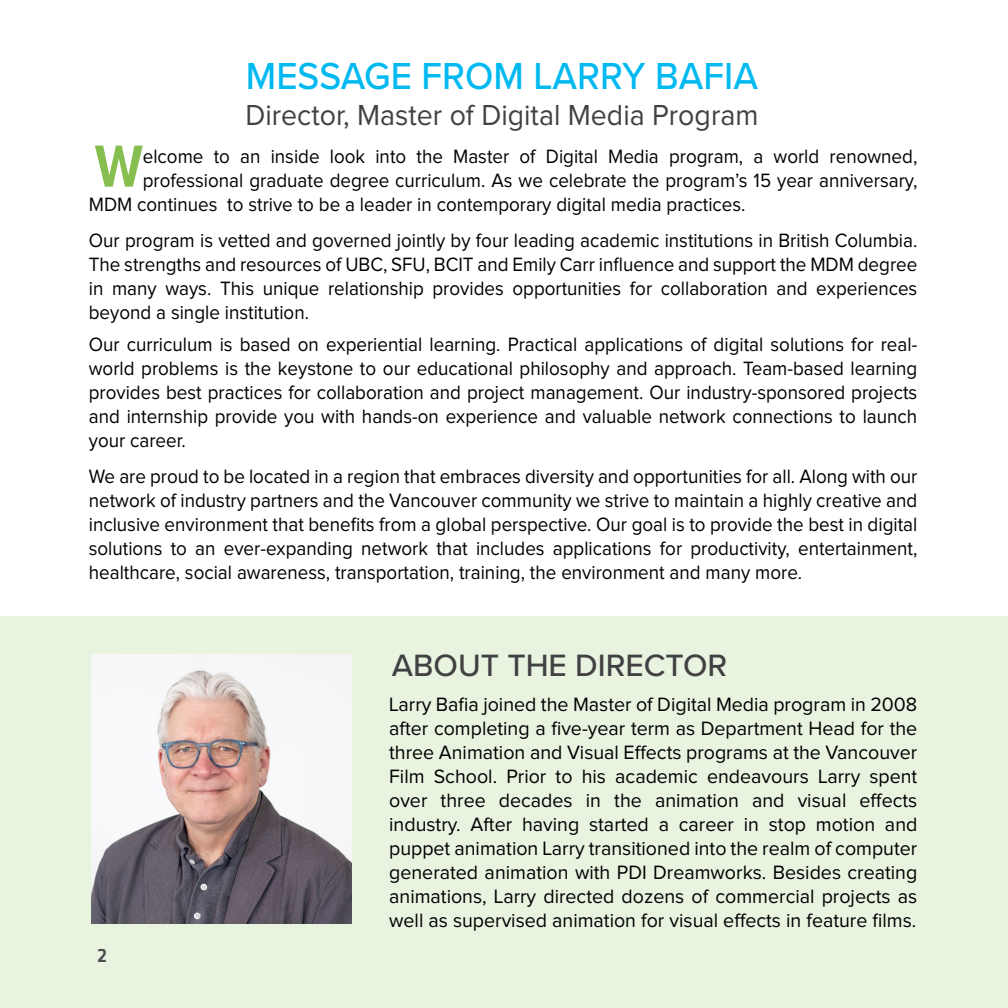
<style>
.page{position:relative;width:1008px;height:1008px;background:#fff}
.page>*{position:absolute;margin:0;border:0;box-sizing:border-box;transform-origin:0 0}
.t1{font:700 61.6px "Proxima Nova";color:#87be50;scale:.85 1}
.t2{font:500 39px "Proxima Nova";color:#00b9f1;scale:.95 1}
.t3{font:500 32px "Proxima Nova";color:#414042}
.t4{font:30px "Proxima Nova";color:#414042;scale:.95 1}
.t5{font:20px/24px "Proxima Nova";color:#000;text-align:justify;scale:.94 1}
.t6{font:20px/24px "Proxima Nova";color:#000;text-align:justify}
.t7{font:500 20px "Klavika";color:#4d4d4f}
</style>
<div class="page">
<div style="left:0;top:617px;width:1008px;height:391px;background:#e8f3e0"></div>
<img style="left:91px;top:655px;width:260px;height:269px">
<h2 class="t2" style="left:246px;top:47px;width:541px">MESSAGE FROM LARRY BAFIA</h2>
<h3 class="t4" style="left:246px;top:101px;width:541px">Director, Master of Digital Media Program</h3>
<h1 class="t1" style="left:95px;top:120px;width:58px">W</h1>
<p class="t5" style="left:143px;top:145px;width:825px">elcome to an inside look into the Master of Digital Media program, a world renowned,</p>
<p class="t5" style="left:143px;top:169px;width:825px">professional graduate degree curriculum. As we celebrate the program’s 15 year anniversary,</p>
<p class="t5" style="left:89px;top:193px;width:700px">MDM continues to strive to be a leader in contemporary digital media practices.</p>
<p class="t5" style="left:89px;top:229px;width:883px">Our program is vetted and governed jointly by four leading academic institutions in British Columbia.<br>The strengths and resources of UBC, SFU, BCIT and Emily Carr influence and support the MDM degree in many ways. This unique relationship provides opportunities for collaboration and experiences beyond a single institution.</p>
<p class="t5" style="left:89px;top:333px;width:883px">Our curriculum is based on experiential learning. Practical applications of digital solutions for real&shy;world problems is the keystone to our educational philosophy and approach. Team-based learning provides best practices for collaboration and project management. Our industry-sponsored projects and internship provide you with hands-on experience and valuable network connections to launch your career.</p>
<p class="t5" style="left:89px;top:465px;width:883px">We are proud to be located in a region that embraces diversity and opportunities for all. Along with our network of industry partners and the Vancouver community we strive to maintain a highly creative and inclusive environment that benefits from a global perspective. Our goal is to provide the best in digital solutions to an ever-expanding network that includes applications for productivity, entertainment, healthcare, social awareness, transportation, training, the environment and many more.</p>
<h3 class="t3" style="left:392px;top:641px;width:337px">ABOUT THE DIRECTOR</h3>
<p class="t7" style="left:97px;top:944px;width:12px">2</p>
<p class="t6" style="left:389px;top:693px;width:530px">Larry Bafia joined the Master of Digital Media program in 2008 after completing a five-year term as Department Head for the three Animation and Visual Effects programs at the Vancouver Film School. Prior to his academic endeavours Larry spent over three decades in the animation and visual effects industry. After having started a career in stop motion and puppet animation Larry transitioned into the realm of computer generated animation with PDI Dreamworks. Besides creating animations, Larry directed dozens of commercial projects as well as supervised animation for visual effects in feature films.</p>
</div>
